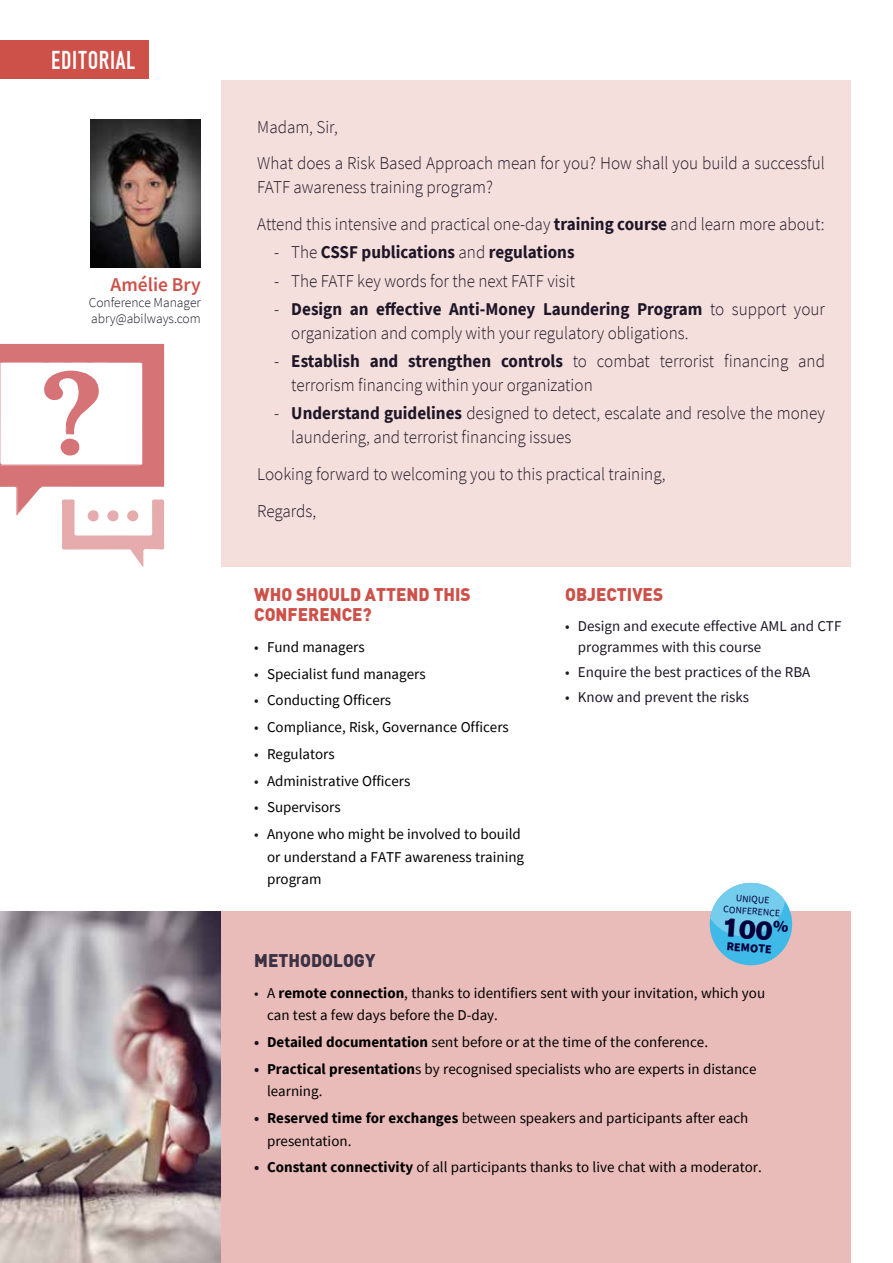
<style>
.page{position:relative;width:893px;height:1263px;background:#fff}
.page>*{position:absolute;margin:0;border:0;box-sizing:border-box;transform-origin:0 0}
.t1{font:27px "DIN 1451 Engschrift Regular";letter-spacing:.025em;color:#fff;scale:.95 1}
.t2{font:26.25px "Akzidenz Grotesk BE Super";color:#00003a}
.t3{font:600 19.5px "Source Sans Pro";color:#cd5049}
.t4{font:300 18px/36.8px "Source Sans Pro";color:#1e1628;scale:.95 1}
.t5{font:900 18px/19.5px "DIN";color:#cd5049;scale:.95 1}
.t6{font:700 18px "Source Sans Pro";color:#1e1628;scale:.95 1}
.t7{font:900 18px "DIN";color:#3b3144;scale:.95 1}
.t8{font:15px/22.5px "Source Sans Pro";color:#000}
.t9{font:15px/21px "Source Sans Pro";color:#1e1628}
.t10{font:300 13.5px/16.2px "Source Sans Pro";color:#1e1628}
.t11{font:900 12px "Source Sans Pro";color:#00003a}
.t12{font:9.75px/12px "Source Sans Pro";color:#00003a;text-align:center}
.s1{font-weight:700}
.s2{font-weight:300}
.s3{color:#1e1628}
.s4{font-weight:700;color:#1e1628}
</style>
<div class="page">
<img style="left:0;top:912px;width:221px;height:351px">
<div style="left:221px;top:912px;width:629px;height:351px;background:#eabcb9"></div>
<div style="left:0;top:40px;width:148px;height:39px;background:#cd5049"></div>
<div style="left:221px;top:80px;width:629px;height:487px;background:#f5dfdc"></div>
<img style="left:90px;top:119px;width:111px;height:149px">
<svg style="left:0;top:344px;width:164px;height:223px"></svg>
<svg style="left:706px;top:882px;width:89px;height:84px"></svg>
<h1 class="t1" style="left:51px;top:45px;width:90px">EDITORIAL</h1>
<h3 class="t3" style="left:111px;top:272px;width:92px">Amélie Bry</h3>
<p class="t10" style="left:89px;top:295px;width:114px">Conference Manager abry@abilways.com</p>
<p class="t4" style="left:257px;top:108px;width:599px">Madam, Sir,<br>What does a Risk Based Approach mean for you? How shall you build a successful</p>
<p class="t4" style="left:257px;top:169px;width:598px">FATF awareness training program?<br>Attend this intensive and practical one-day <span class="s1">training course</span> and learn more about:</p>
<p class="t6" style="left:274px;top:240px;width:318px"><span class="s2">- The</span> CSSF publications <span class="s2">and</span> regulations</p>
<p class="t4" style="left:274px;top:262px;width:318px">- The FATF key words for the next FATF visit</p>
<p class="t4" style="left:291px;top:297px;width:563px;line-height:24px;text-indent:-17px">- <span class="s1">Design an effective Anti-Money Laundering Program</span> to support your organization and comply with your regulatory obligations.</p>
<p class="t4" style="left:291px;top:349px;width:563px;line-height:24px;text-indent:-17px">- <span class="s1">Establish and strengthen controls</span> to combat terrorist financing and terrorism financing within your organization</p>
<p class="t4" style="left:291px;top:401px;width:563px;line-height:24px;text-indent:-17px">- <span class="s1">Understand guidelines</span> designed to detect, escalate and resolve the money laundering, and terrorist financing issues</p>
<p class="t4" style="left:257px;top:456px;width:431px">Looking forward to welcoming you to this practical training,<br>Regards,</p>
<p class="t5" style="left:254px;top:584px;width:229px">WHO SHOULD ATTEND THIS<br>CONFERENCE?</p>
<p class="t8" style="left:254px;top:635px;width:112px"><span class="s3">•</span> Fund managers</p>
<p class="t8" style="left:254px;top:662px;width:173px"><span class="s3">•</span> Specialist fund managers</p>
<p class="t8" style="left:254px;top:689px;width:138px"><span class="s3">•</span> Conducting Officers</p>
<p class="t8" style="left:254px;top:716px;width:256px"><span class="s3">•</span> Compliance, Risk, Governance Officers</p>
<p class="t8" style="left:254px;top:742px;width:82px"><span class="s3">•</span> Regulators</p>
<p class="t8" style="left:254px;top:769px;width:158px"><span class="s3">•</span> Administrative Officers</p>
<p class="t8" style="left:254px;top:796px;width:88px"><span class="s3">•</span> Supervisors</p>
<p class="t8" style="left:267px;top:823px;width:259px;text-indent:-13px"><span class="s3">•</span> Anyone who might be involved to bouild or understand a FATF awareness training program</p>
<p class="t5" style="left:565px;top:584px;width:105px">OBJECTIVES</p>
<p class="t9" style="left:578px;top:615px;width:265px;text-indent:-13px">• Design and execute effective AML and CTF programmes with this course</p>
<p class="t9" style="left:565px;top:661px;width:247px">• Enquire the best practices of the RBA</p>
<p class="t9" style="left:565px;top:687px;width:186px">• Know and prevent the risks</p>
<p class="t12" style="left:725px;top:891px;width:58px;rotate:4deg">UNIQUE<br>CONFERENCE</p>
<h2 class="t2" style="left:723px;top:912px;width:68px;rotate:4deg">100<sup>%</sup></h2>
<p class="t11" style="left:727px;top:938px;width:47px;rotate:4deg">REMOTE</p>
<p class="t7" style="left:254px;top:948px;width:129px">METHODOLOGY</p>
<p class="t8" style="left:267px;top:981px;width:500px;text-indent:-13px"><span class="s3">•</span> A <span class="s1">remote connection</span>, thanks to identifiers sent with your invitation, which you can test a few days before the D-day.</p>
<p class="t8" style="left:254px;top:1031px;width:455px"><span class="s4">•</span> <span class="s1">Detailed documentation</span> sent before or at the time of the conference.</p>
<p class="t8" style="left:267px;top:1057px;width:491px;text-indent:-13px"><span class="s4">•</span> <span class="s1">Practical presentation</span>s by recognised specialists who are experts in distance learning.</p>
<p class="t8" style="left:267px;top:1107px;width:483px;text-indent:-13px"><span class="s4">•</span> <span class="s1">Reserved time for exchanges</span> between speakers and participants after each presentation.</p>
<p class="t8" style="left:254px;top:1156px;width:509px"><span class="s4">•</span> <span class="s1">Constant connectivity</span> of all participants thanks to live chat with a moderator.</p>
</div>
